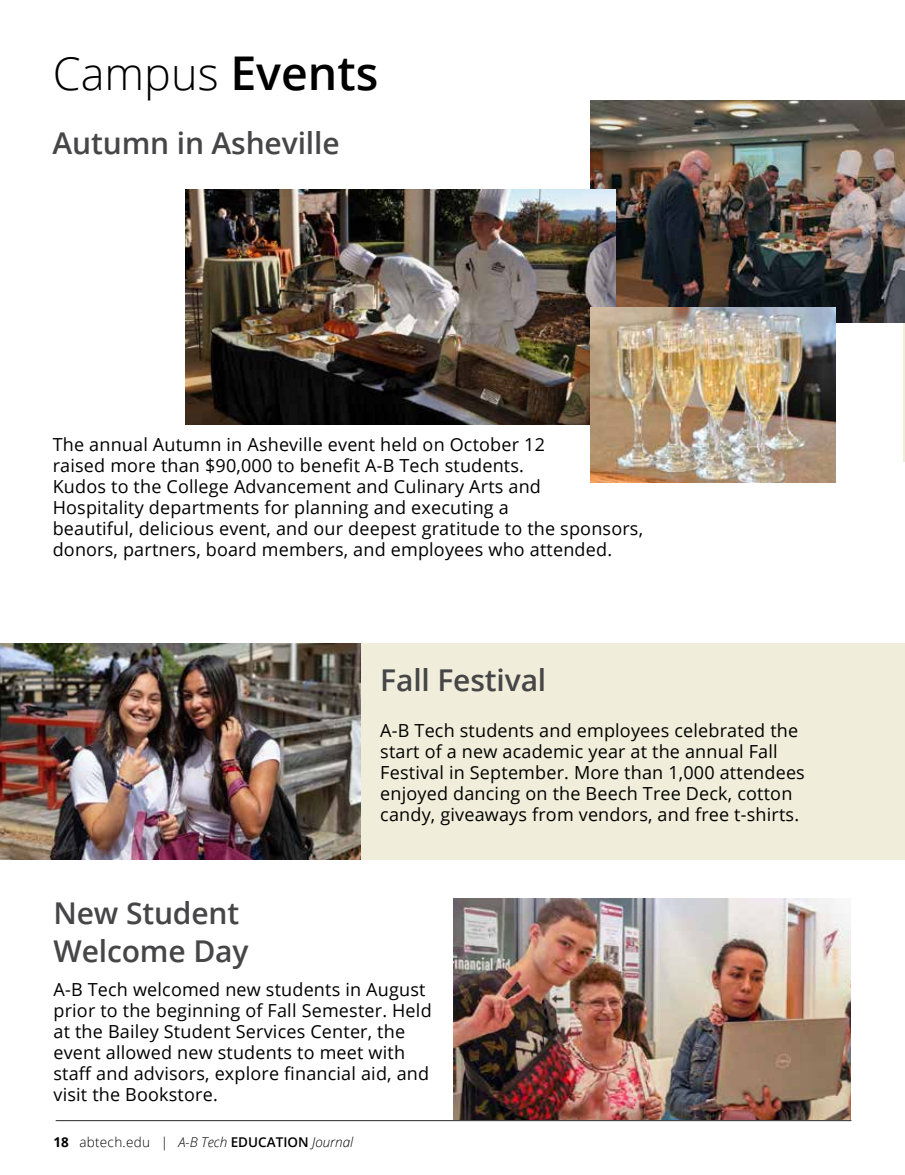
<style>
.page{position:relative;width:905px;height:1175px;background:#fff}
.page>*{position:absolute;margin:0;border:0;box-sizing:border-box;transform-origin:0 0}
.Headline{font:300 45px "Open Sans";color:#000}
.Subheadline{font:600 30px/37.5px "Open Sans";letter-spacing:-.005em;color:#464547}
.Body_copy{font:18px/21px "Open Sans";letter-spacing:.01em;color:#000}
.t1{font:italic 300 13.5px "Open Sans";color:#000}
.s1{font-weight:600;font-size:46.5px}
.s2{font-weight:700;font-style:normal}
.s3{font-style:normal}
.s4{font-weight:600;font-style:normal}
</style>
<div class="page">
<hr style="left:903px;top:195px;width:1px;height:267px;background:#f0eeda">
<div style="left:0;top:643px;width:904px;height:216px;background:#f0eeda"></div>
<hr style="left:56px;top:1120px;width:795px;height:1px;background:#464547">
<img style="left:591px;top:100px;width:313px;height:222px">
<img style="left:185px;top:190px;width:430px;height:235px">
<img style="left:591px;top:307px;width:244px;height:175px">
<img style="left:0;top:643px;width:360px;height:216px">
<img style="left:454px;top:898px;width:396px;height:221px">
<p class="Headline" style="left:53px;top:42px;width:327px">Campus <span class="s1">Events</span></p>
<p class="Subheadline" style="left:53px;top:124px;width:288px">Autumn in Asheville</p>
<p class="Body_copy" style="left:53px;top:433px;width:592px">The annual Autumn in Asheville event held on October 12<br>raised more than $90,000 to benefit A-B Tech students.<br>Kudos to the College Advancement and Culinary Arts and<br>Hospitality departments for planning and executing a<br>beautiful, delicious event, and our deepest gratitude to the sponsors, donors, partners, board members, and employees who attended.</p>
<p class="Subheadline" style="left:380px;top:660px;width:167px">Fall Festival</p>
<p class="Subheadline" style="left:53px;top:894px;width:196px">New Student<br>Welcome Day</p>
<p class="Body_copy" style="left:380px;top:719px;width:426px">A-B Tech students and employees celebrated the start of a new academic year at the annual Fall Festival in September. More than 1,000 attendees enjoyed dancing on the Beech Tree Deck, cotton candy, giveaways from vendors, and free t-shirts.</p>
<p class="Body_copy" style="left:53px;top:978px;width:380px">A-B Tech welcomed new students in August prior to the beginning of Fall Semester. Held at the Bailey Student Services Center, the event allowed new students to meet with staff and advisors, explore financial aid, and visit the Bookstore.</p>
<p class="t1" style="left:53px;top:1132px;width:301px"><span class="s2">18</span> <span class="s3">abtech.edu |</span> A-B Tech <span class="s4">EDUCATION</span> Journal</p>
</div>
